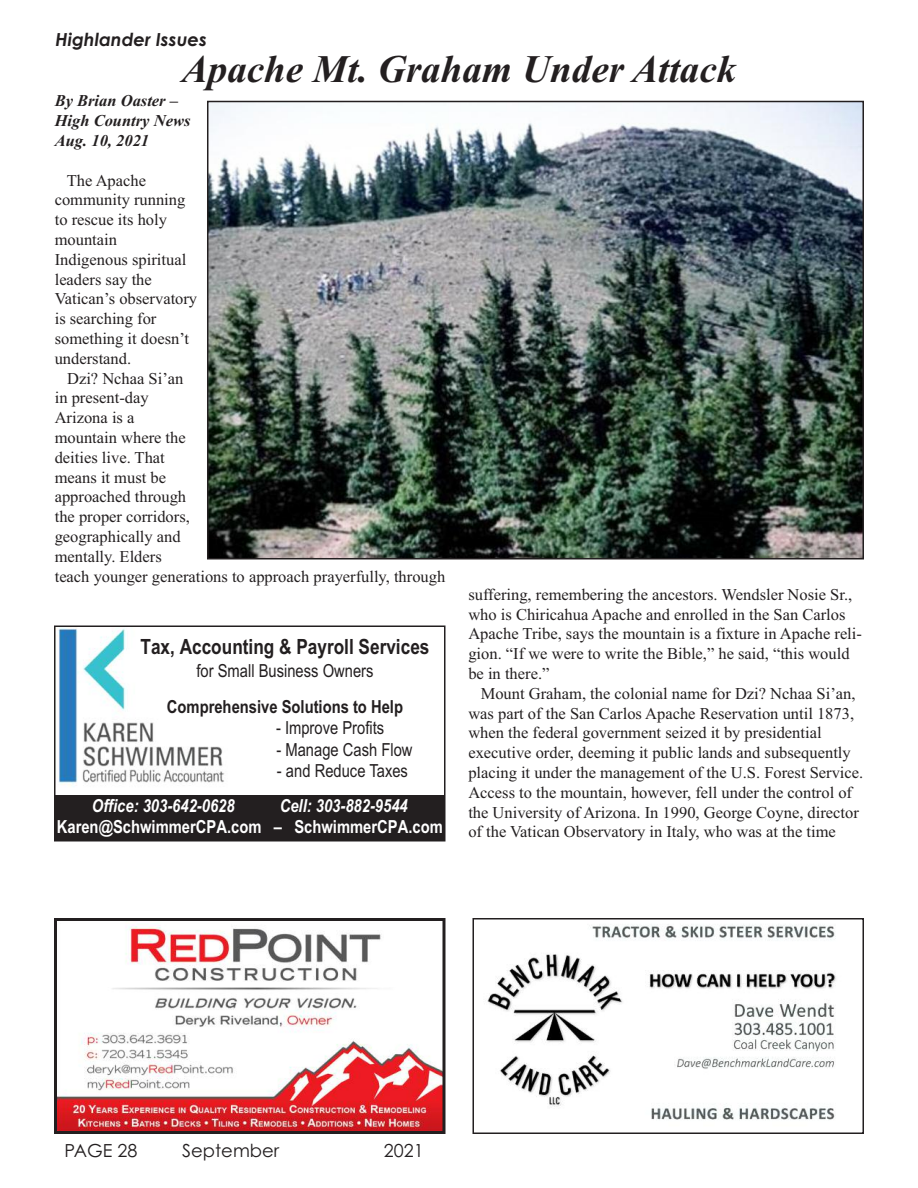
<style>
.page{position:relative;width:918px;height:1188px;background:#fff}
.page>*{position:absolute;margin:0;border:0;box-sizing:border-box;transform-origin:0 0}
.t1{font:italic 700 39px "Times New Roman";color:#231f20}
.t2{font:700 21px "Arial Narrow";color:#231f20}
.t3{font:18px/21px "Arial Narrow Bold TT";color:#fff}
.t4{font:700 18px/36.5px "Arial Narrow";color:#231f20;text-align:center}
.t5{font:18px "Arial Narrow";color:#231f20}
.t6{font:18px "Century Gothic";color:#231f20}
.t7{font:18px "Arial Narrow Bold Italic TT";color:#fff}
.t8{font:italic 700 18px "Century Gothic";color:#231f20}
.t9{font:16.5px "Times New Roman";color:#231f20}
.t10{font:italic 700 16.5px/19.8px "Times New Roman";color:#231f20}
.s1{font-weight:400}
.s2{font-family:"Arial Narrow Bold Italic TT"}
</style>
<div class="page">
<img style="left:487px;top:925px;width:349px;height:195px">
<div style="left:472px;top:918px;width:392px;height:216px;border:2px solid #231f20"></div>
<img style="left:58px;top:925px;width:384px;height:205px">
<div style="left:54px;top:918px;width:392px;height:216px;border:3px solid #231f20"></div>
<img style="left:58px;top:629px;width:167px;height:157px">
<div style="left:54px;top:626px;width:392px;height:216px;border:2px solid #231f20"></div>
<div style="left:55px;top:795px;width:390px;height:45px;background:#231f20"></div>
<img style="left:210px;top:104px;width:651px;height:452px">
<div style="left:207px;top:101px;width:657px;height:458px;border:2px solid #231f20"></div>
<p class="t8" style="left:56px;top:29px;width:153px">Highlander Issues</p>
<p class="t1" style="left:182px;top:46px;width:556px">Apache Mt. Graham Under Attack</p>
<p class="t10" style="left:55px;top:91px;width:137px">By Brian Oaster –<br>High Country News<br>Aug. 10, 2021</p>
<p class="t9" style="left:67px;top:170px;width:81px">The Apache</p>
<p class="t9" style="left:55px;top:190px;width:132px">community running</p>
<p class="t9" style="left:55px;top:210px;width:114px">to rescue its holy</p>
<p class="t9" style="left:55px;top:230px;width:64px">mountain</p>
<p class="t9" style="left:55px;top:249px;width:133px">Indigenous spiritual</p>
<p class="t9" style="left:55px;top:269px;width:99px">leaders say the</p>
<p class="t9" style="left:55px;top:289px;width:144px">Vatican’s observatory</p>
<p class="t9" style="left:55px;top:309px;width:103px">is searching for</p>
<p class="t9" style="left:55px;top:329px;width:136px">something it doesn’t</p>
<p class="t9" style="left:55px;top:348px;width:78px">understand.</p>
<p class="t9" style="left:67px;top:368px;width:118px">Dzi? Nchaa Si’an</p>
<p class="t9" style="left:55px;top:388px;width:95px">in present-day</p>
<p class="t9" style="left:55px;top:408px;width:81px">Arizona is a</p>
<p class="t9" style="left:55px;top:428px;width:133px">mountain where the</p>
<p class="t9" style="left:55px;top:447px;width:112px">deities live. That</p>
<p class="t9" style="left:55px;top:467px;width:113px">means it must be</p>
<p class="t9" style="left:55px;top:487px;width:133px">approached through</p>
<p class="t9" style="left:55px;top:507px;width:137px">the proper corridors,</p>
<p class="t9" style="left:55px;top:527px;width:127px">geographically and</p>
<p class="t9" style="left:55px;top:546px;width:109px">mentally. Elders</p>
<p class="t9" style="left:55px;top:566px;width:392px">teach younger generations to approach prayerfully, through</p>
<p class="t2" style="left:140px;top:635px;width:291px">Tax, Accounting &amp; Payroll Services</p>
<p class="t4" style="left:167px;top:652px;width:238px"><span class="s1">for Small Business Owners<br></span>Comprehensive Solutions to Help</p>
<p class="t5" style="left:276px;top:717px;width:110px">- Improve Profits</p>
<p class="t5" style="left:276px;top:739px;width:138px">- Manage Cash Flow</p>
<p class="t5" style="left:277px;top:760px;width:133px">- and Reduce Taxes</p>
<p class="t7" style="left:92px;top:795px;width:144px">Office: 303-642-0628</p>
<p class="t3" style="left:57px;top:795px;width:387px;text-indent:223px"><span class="s2">Cell: 303-882-9544<br></span>Karen@SchwimmerCPA.com – SchwimmerCPA.com</p>
<p class="t9" style="left:468px;top:584px;width:385px">suffering, remembering the ancestors. Wendsler Nosie Sr.,</p>
<p class="t9" style="left:468px;top:604px;width:379px">who is Chiricahua Apache and enrolled in the San Carlos</p>
<p class="t9" style="left:468px;top:624px;width:395px">Apache Tribe, says the mountain is a fixture in Apache reli-</p>
<p class="t9" style="left:468px;top:644px;width:383px">gion. “If we were to write the Bible,” he said, “this would</p>
<p class="t9" style="left:468px;top:664px;width:83px">be in there.”</p>
<p class="t9" style="left:481px;top:683px;width:376px">Mount Graham, the colonial name for Dzi? Nchaa Si’an,</p>
<p class="t9" style="left:468px;top:703px;width:387px">was part of the San Carlos Apache Reservation until 1873,</p>
<p class="t9" style="left:468px;top:723px;width:355px">when the federal government seized it by presidential</p>
<p class="t9" style="left:468px;top:743px;width:384px">executive order, deeming it public lands and subsequently</p>
<p class="t9" style="left:468px;top:763px;width:396px">placing it under the management of the U.S. Forest Service.</p>
<p class="t9" style="left:468px;top:782px;width:385px">Access to the mountain, however, fell under the control of</p>
<p class="t9" style="left:468px;top:802px;width:392px">the University of Arizona. In 1990, George Coyne, director</p>
<p class="t9" style="left:468px;top:822px;width:369px">of the Vatican Observatory in Italy, who was at the time</p>
<p class="t6" style="left:64px;top:1141px;width:74px">PAGE 28</p>
<p class="t6" style="left:182px;top:1141px;width:99px">September</p>
<p class="t6" style="left:384px;top:1141px;width:41px">2021</p>
</div>
